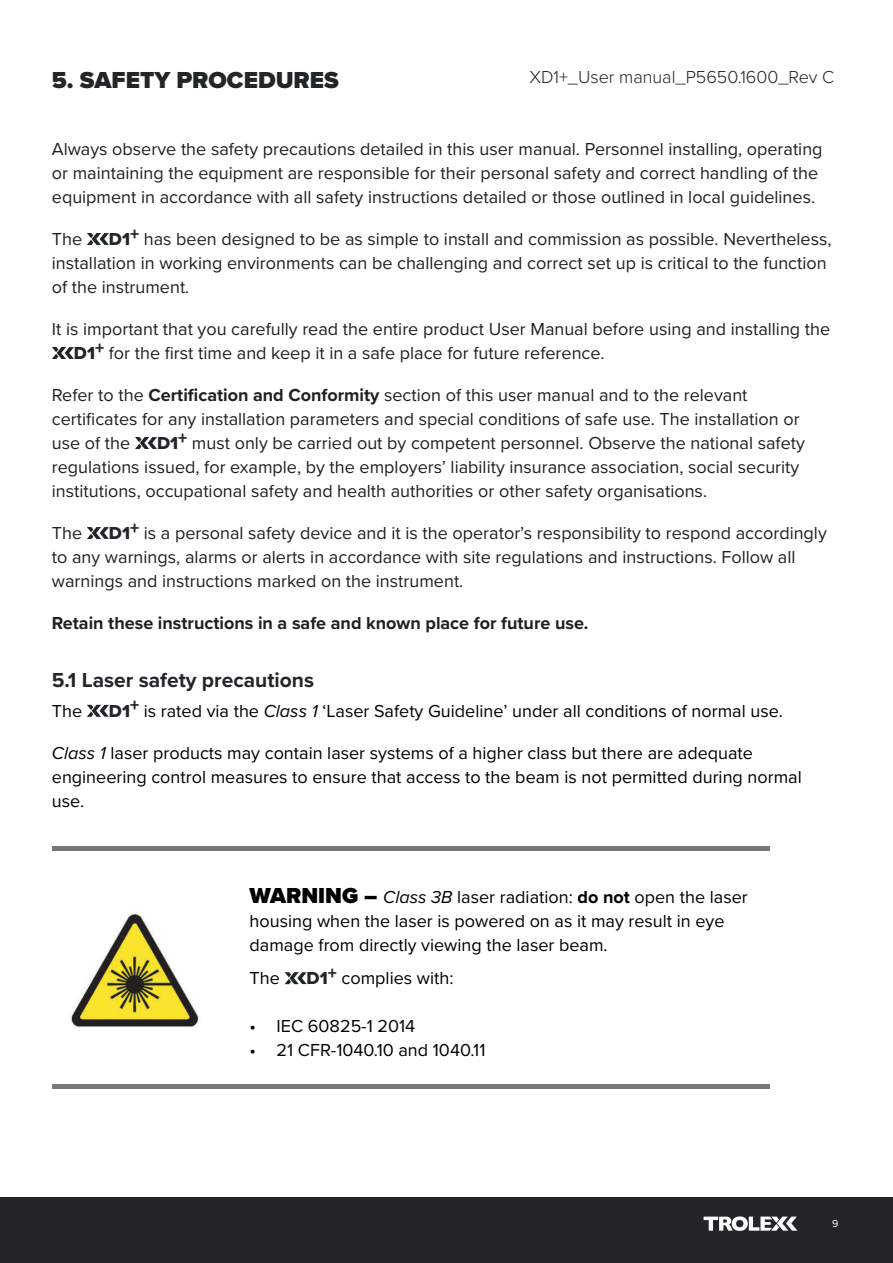
<style>
.page{position:relative;width:893px;height:1263px;background:#fff}
.page>*{position:absolute;margin:0;border:0;box-sizing:border-box;transform-origin:0 0}
.t1{font:900 24px "Proxima Nova";color:#222629}
.t2{font:700 21px "Proxima Nova";color:#222629}
.t3{font:18px/24px "Proxima Nova";color:#231f20}
.t4{font:18px/24px "Proxima Nova";color:#000}
.t5{font:700 18px "Proxima Nova";color:#231f20}
.t6{font:300 18px "Proxima Nova";color:#231f20}
.t7{font:10.5px "Proxima Nova";color:#fff}
.s1{font-family:"Proxima Nova Extrabld";color:#212629}
.s2{font-weight:700}
.s3{font-style:italic}
.s4{font-weight:900;font-size:22.5px}
</style>
<div class="page">
<div style="left:0;top:1197px;width:893px;height:66px;background:#222629"></div>
<svg style="left:704px;top:1216px;width:93px;height:14px"></svg>
<svg style="left:87px;top:233px;width:22px;height:12px"></svg>
<svg style="left:52px;top:347px;width:22px;height:12px"></svg>
<svg style="left:135px;top:437px;width:22px;height:12px"></svg>
<svg style="left:87px;top:527px;width:22px;height:12px"></svg>
<svg style="left:87px;top:705px;width:22px;height:12px"></svg>
<div style="left:52px;top:846px;width:717px;height:5px;background:#76787a"></div>
<div style="left:52px;top:1084px;width:717px;height:5px;background:#76787a"></div>
<img style="left:69px;top:913px;width:130px;height:115px">
<svg style="left:285px;top:972px;width:22px;height:12px"></svg>
<h1 class="t1" style="left:52px;top:70px;width:289px">5. SAFETY PROCEDURES</h1>
<p class="t6" style="left:529px;top:68px;width:306px">XD1+_User manual_P5650.1600_Rev C</p>
<p class="t3" style="left:52px;top:137px;width:772px">Always observe the safety precautions detailed in this user manual. Personnel installing, operating or maintaining the equipment are responsible for their personal safety and correct handling of the equipment in accordance with all safety instructions detailed or those outlined in local guidelines.</p>
<p class="t3" style="left:52px;top:227px;width:32px">The</p>
<p class="t3" style="left:52px;top:227px;width:781px;text-indent:57px"><span class="s1">D1</span><sup>+</sup> has been designed to be as simple to install and commission as possible. Nevertheless, installation in working environments can be challenging and correct set up is critical to the function of the instrument.</p>
<p class="t3" style="left:74px;top:317px;width:758px;text-indent:-22px">It is important that you carefully read the entire product User Manual before using and installing the<br><span class="s1">D1</span><sup>+</sup> for the first time and keep it in a safe place for future reference.</p>
<p class="t3" style="left:52px;top:383px;width:749px">Refer to the <span class="s2">Certification and Conformity</span> section of this user manual and to the relevant certificates for any installation parameters and special conditions of safe use. The installation or use of the</p>
<p class="t3" style="left:52px;top:431px;width:754px;text-indent:105px"><span class="s1">D1</span><sup>+</sup> must only be carried out by competent personnel. Observe the national safety regulations issued, for example, by the employers’ liability insurance association, social security institutions, occupational safety and health authorities or other safety organisations.</p>
<p class="t3" style="left:52px;top:521px;width:32px">The</p>
<p class="t3" style="left:52px;top:521px;width:776px;text-indent:57px"><span class="s1">D1</span><sup>+</sup> is a personal safety device and it is the operator’s responsibility to respond accordingly to any warnings, alarms or alerts in accordance with site regulations and instructions. Follow all warnings and instructions marked on the instrument.</p>
<p class="t5" style="left:52px;top:614px;width:538px">Retain these instructions in a safe and known place for future use.</p>
<p class="t2" style="left:52px;top:670px;width:264px">5.1 Laser safety precautions</p>
<p class="t4" style="left:52px;top:699px;width:32px">The</p>
<p class="t4" style="left:109px;top:699px;width:675px"><span class="s1">D1</span><sup>+</sup> is rated via the <span class="s3">Class 1</span> ‘Laser Safety Guideline’ under all conditions of normal use.</p>
<p class="t4" style="left:52px;top:741px;width:751px"><span class="s3">Class 1</span> laser products may contain laser systems of a higher class but there are adequate engineering control measures to ensure that access to the beam is not permitted during normal use.</p>
<p class="t4" style="left:250px;top:885px;width:500px"><span class="s4">WARNING –</span> <span class="s3">Class 3B</span> laser radiation: <span class="s2">do not</span> open the laser housing when the laser is powered on as it may result in eye damage from directly viewing the laser beam.</p>
<p class="t4" style="left:250px;top:966px;width:32px">The</p>
<p class="t4" style="left:307px;top:966px;width:148px"><span class="s1">D1</span><sup>+</sup> complies with:</p>
<p class="t4" style="left:250px;top:1014px;width:167px">• IEC 60825-1 2014</p>
<p class="t4" style="left:250px;top:1038px;width:237px">• 21 CFR-1040.10 and 1040.11</p>
<p class="t7" style="left:832px;top:1219px;width:8px">9</p>
</div>
